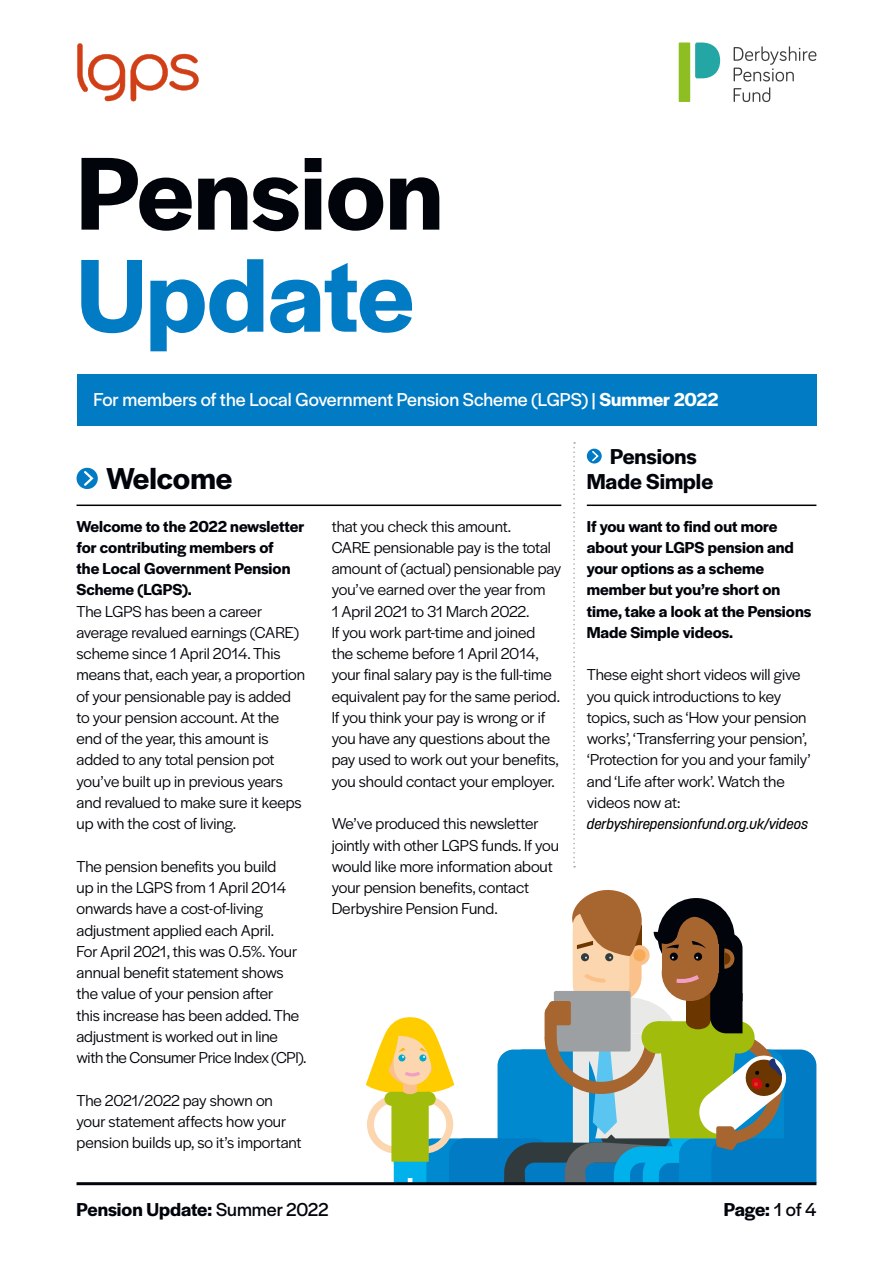
<style>
.page{position:relative;width:893px;height:1263px;background:#fff}
.page>*{position:absolute;margin:0;border:0;box-sizing:border-box;transform-origin:0 0}
.Heading_01{font:600 108px "Halyard Display";color:#01040a}
.Heading_01-2{font:600 108px "Halyard Display";letter-spacing:-.005em;color:#007bc4}
.Heading_02{font:600 31.5px "Halyard Display";color:#01040a}
.Heading_02-2{font:600 22.5px/25.5px "Halyard Display";color:#01040a;text-align:center}
.Heading_02-3{font:19.5px "Halyard Display";color:#fff}
.t1{font:600 19.5px "Halyard Display";letter-spacing:-.005em;color:#01040a}
.Para{font:16.5px/21.3px "Halyard Display";color:#01040a}
.Para-2{font:600 16.5px/21.3px "Halyard Display";color:#01040a}
.Para-3{font:italic 500 14.25px "Korolev";letter-spacing:-.01em;color:#000}
.s1{font-weight:600}
.s2{font-weight:400}
</style>
<div class="page">
<div style="left:77px;top:374px;width:739px;height:51px;background:#007bc4"></div>
<hr style="left:77px;top:504px;width:484px;height:2px;background:#000">
<div style="left:77px;top:468px;width:21px;height:21px;background:#007bc4;border-radius:50%"></div>
<svg style="left:82px;top:469px;width:13px;height:19px"></svg>
<svg style="left:365px;top:890px;width:451px;height:292px"></svg>
<hr style="left:587px;top:504px;width:229px;height:2px;background:#000">
<div style="left:587px;top:449px;width:15px;height:14px;background:#007bc4;border-radius:50%"></div>
<svg style="left:591px;top:449px;width:9px;height:14px"></svg>
<svg style="left:573px;top:442px;width:2px;height:425px"></svg>
<hr style="left:77px;top:1182px;width:739px;height:3px;background:#01040a">
<svg style="left:131px;top:53px;width:68px;height:48px"></svg>
<svg style="left:77px;top:43px;width:48px;height:58px"></svg>
<div style="left:679px;top:43px;width:11px;height:59px;background:#8dbe22"></div>
<svg style="left:695px;top:43px;width:25px;height:35px"></svg>
<svg style="left:734px;top:46px;width:82px;height:56px"></svg>
<h1 class="Heading_01" style="left:77px;top:116px;width:368px">Pension</h1>
<h1 class="Heading_01-2" style="left:77px;top:218px;width:339px">Update</h1>
<h2 class="Heading_02-3" style="left:94px;top:386px;width:626px">For members of the Local Government Pension Scheme (LGPS) | <span class="s1">Summer 2022</span></h2>
<h2 class="Heading_02" style="left:106px;top:456px;width:127px">Welcome</h2>
<p class="Para-2" style="left:77px;top:514px;width:229px">Welcome to the 2022 newsletter for contributing members of<br>the Local Government Pension<br>Scheme (LGPS).</p>
<p class="Para" style="left:77px;top:599px;width:230px">The LGPS has been a career average revalued earnings (CARE) scheme since 1 April 2014. This means that, each year, a proportion of your pensionable pay is added to your pension account. At the end of the year, this amount is added to any total pension pot you’ve built up in previous years and revalued to make sure it keeps up with the cost of living.</p>
<p class="Para" style="left:77px;top:855px;width:232px">The pension benefits you build<br>up in the LGPS from 1 April 2014 onwards have a cost-of-living adjustment applied each April.<br>For April 2021, this was 0.5%. Your annual benefit statement shows the value of your pension after<br>this increase has been added. The adjustment is worked out in line with the Consumer Price Index (CPI).</p>
<p class="Para" style="left:77px;top:1088px;width:226px">The 2021/2022 pay shown on your statement affects how your pension builds up, so it’s important</p>
<p class="Para" style="left:332px;top:514px;width:231px">that you check this amount.<br>CARE pensionable pay is the total amount of (actual) pensionable pay you’ve earned over the year from<br>1 April 2021 to 31 March 2022.<br>If you work part-time and joined<br>the scheme before 1 April 2014, your final salary pay is the full-time equivalent pay for the same period.<br>If you think your pay is wrong or if you have any questions about the pay used to work out your benefits, you should contact your employer.</p>
<p class="Para" style="left:332px;top:812px;width:229px">We’ve produced this newsletter jointly with other LGPS funds. If you would like more information about your pension benefits, contact<br>Derbyshire Pension Fund.</p>
<h2 class="Heading_02-2" style="left:587px;top:442px;width:128px">Pensions<br>Made Simple</h2>
<p class="Para-2" style="left:587px;top:514px;width:226px">If you want to find out more about your LGPS pension and your options as a scheme member but you’re short on time, take a look at the Pensions<br>Made Simple videos.</p>
<p class="Para" style="left:587px;top:663px;width:225px">These eight short videos will give you quick introductions to key topics, such as ‘How your pension works’, ‘Transferring your pension’, ‘Protection for you and your family’ and ‘Life after work’. Watch the videos now at:</p>
<p class="Para-3" style="left:587px;top:815px;width:223px">derbyshirepensionfund.org.uk/videos</p>
<p class="t1" style="left:77px;top:1196px;width:253px">Pension Update: <span class="s2">Summer 2022</span></p>
<p class="t1" style="left:724px;top:1196px;width:94px">Page: <span class="s2">1 of 4</span></p>
</div>
